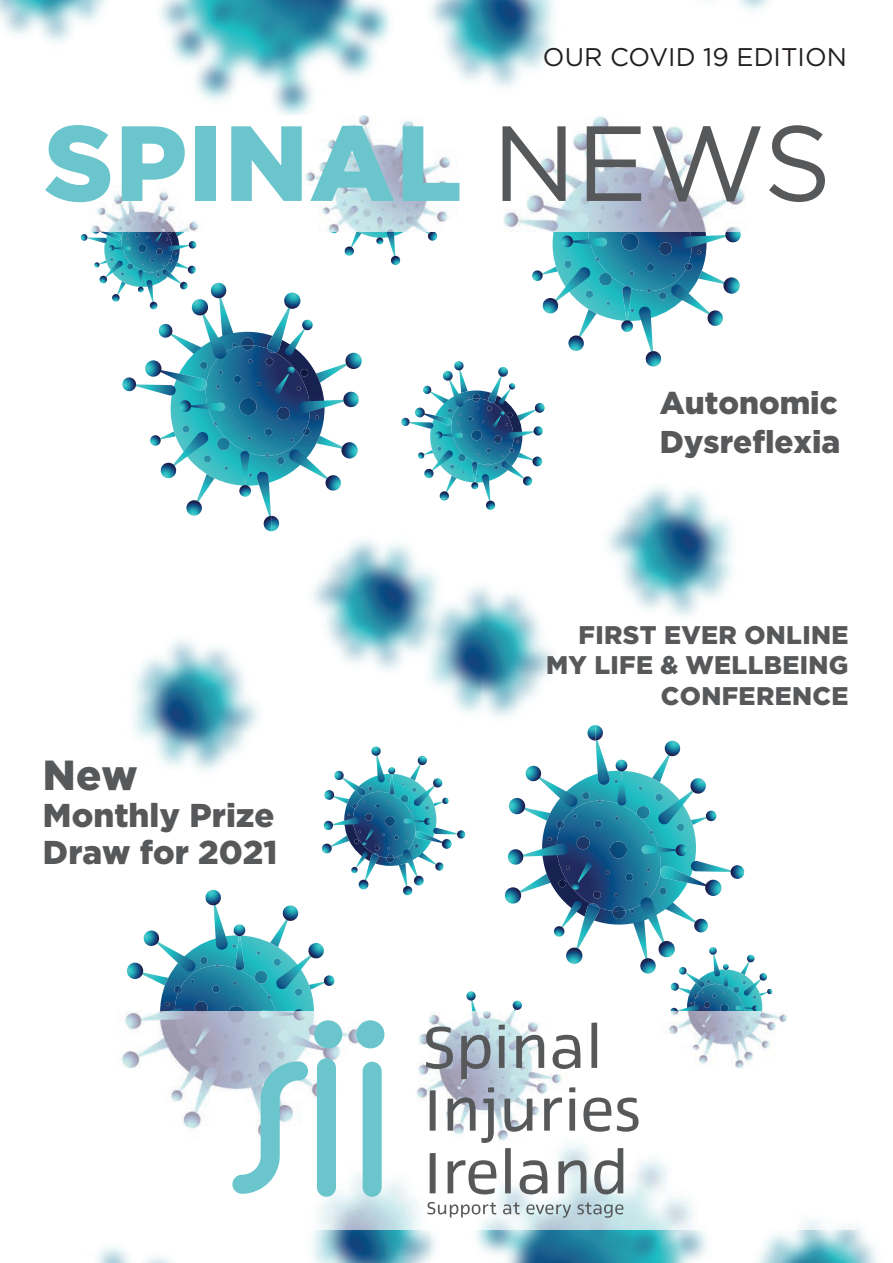
<style>
.page{position:relative;width:893px;height:1263px;background:#fff}
.page>*{position:absolute;margin:0;border:0;box-sizing:border-box;transform-origin:0 0}
.t1{font:900 106.5px "Gotham";letter-spacing:.015em;color:#6bc5cc}
.t2{font:900 42px "Gotham";color:#57585a}
.t3{font:900 33px/36.9px "Gotham";color:#57585a}
.t4{font:900 31.5px/38.4px "Gotham";color:#57585a}
.t5{font:900 25.5px/30.6px "Gotham";letter-spacing:.015em;color:#57585a;text-align:right}
.t6{font:25.5px "Gotham";color:#231f20}
.s1{font-weight:400;color:#57585a}
</style>
<div class="page">
<img style="left:478px;top:1229px;width:229px;height:33px">
<img style="left:758px;top:1224px;width:119px;height:38px">
<img style="left:134px;top:640px;width:125px;height:85px">
<img style="left:312px;top:1229px;width:166px;height:33px">
<img style="left:460px;top:586px;width:94px;height:131px">
<img style="left:160px;top:0;width:228px;height:116px">
<img style="left:0;top:0;width:107px;height:42px">
<img style="left:607px;top:531px;width:125px;height:86px">
<img style="left:388px;top:0;width:166px;height:88px">
<img style="left:271px;top:531px;width:131px;height:139px">
<img style="left:271px;top:599px;width:29px;height:71px">
<img style="left:386px;top:545px;width:94px;height:165px">
<svg style="left:80px;top:231px;width:661px;height:300px"></svg>
<img style="left:319px;top:1015px;width:537px;height:214px">
<svg style="left:427px;top:1201px;width:69px;height:16px"></svg>
<svg style="left:503px;top:1202px;width:16px;height:12px"></svg>
<svg style="left:526px;top:1204px;width:45px;height:13px"></svg>
<svg style="left:577px;top:1202px;width:46px;height:15px"></svg>
<svg style="left:122px;top:725px;width:664px;height:469px"></svg>
<img style="left:91px;top:116px;width:655px;height:115px">
<p class="t6" style="left:543px;top:48px;width:305px">OUR COVID 19 EDITION</p>
<h1 class="t1" style="left:44px;top:102px;width:788px">SPINAL <span class="s1">NEWS</span></h1>
<p class="t4" style="left:659px;top:383px;width:182px">Autonomic<br>Dysreflexia</p>
<h2 class="t2" style="left:43px;top:750px;width:96px">New</h2>
<p class="t3" style="left:43px;top:795px;width:236px">Monthly Prize<br>Draw for 2021</p>
<p class="t5" style="left:546px;top:618px;width:304px">FIRST EVER ONLINE<br>MY LIFE &amp; WELLBEING<br>CONFERENCE</p>
</div>
